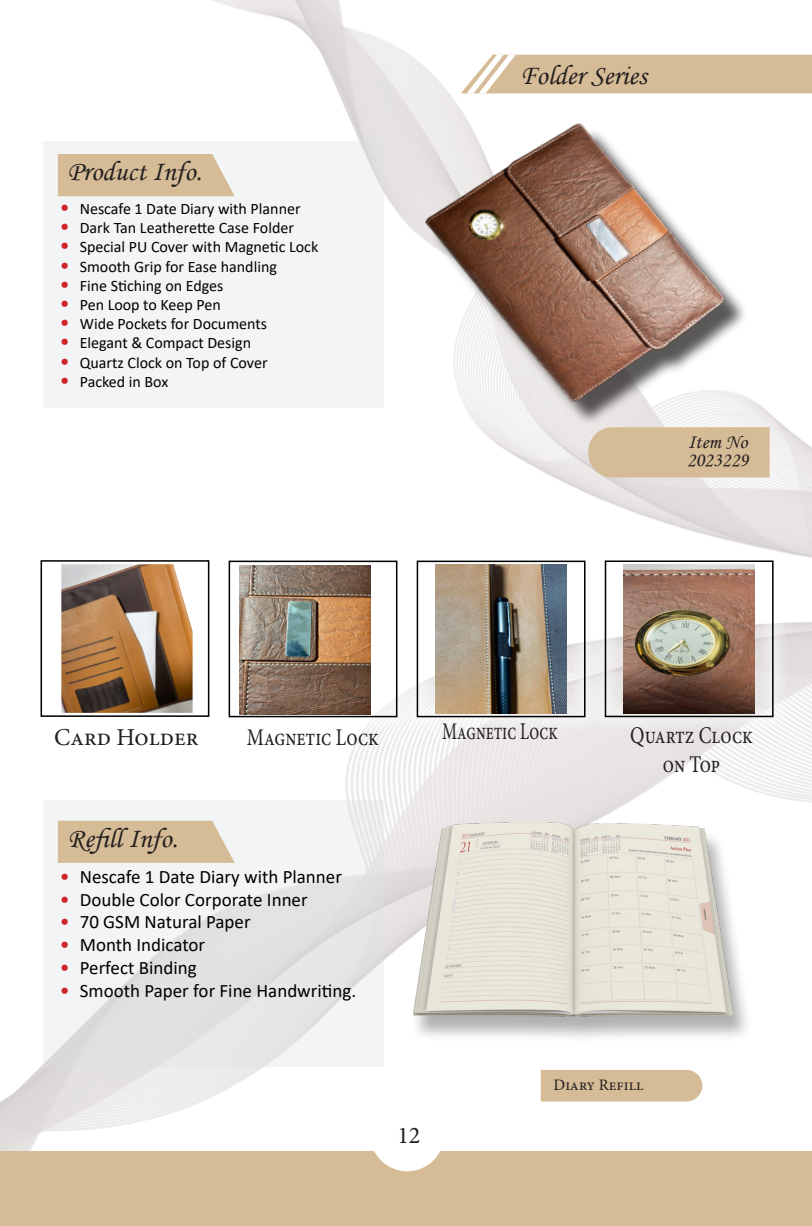
<style>
.page{position:relative;width:812px;height:1226px;background:#fff}
.page>*{position:absolute;margin:0;border:0;box-sizing:border-box;transform-origin:0 0}
.t1{font:28px "Monotype Corsiva";color:#231f20}
.t2{font:24.4px "Minion Pro";color:#231f20}
.t3{font:24px "Minion Pro";color:#231f20;scale:.8 1}
.t4{font:24px "Minion Pro";color:#231f20;scale:.7 1}
.t5{font:24px "Minion Pro";color:#231f20}
.t6{font:20px "Monotype Corsiva";color:#231f20}
.t7{font:19px "Calibri";color:#000}
.t8{font:16px "Calibri";color:#000}
.t9{font:16px "Minion Pro";color:#231f20}
.s1{font-size:20px;color:#d1232a}
</style>
<div class="page">
<img style="left:0;top:0;width:811px;height:1151px">
<div style="left:0;top:1151px;width:811px;height:75px;background:#d5bb96"></div>
<hr style="left:811px;top:1151px;width:1px;height:75px;background:#d5bb96">
<img style="left:407px;top:77px;width:399px;height:390px">
<div style="left:588px;top:427px;width:181px;height:50px;background:#d5bb96"></div>
<div style="left:370px;top:1097px;width:74px;height:74px;background:#fff;border-radius:50%"></div>
<svg style="left:454px;top:55px;width:358px;height:38px;background:#d9c1a0"></svg>
<div style="left:43px;top:141px;width:341px;height:267px;background:#f2f4f6"></div>
<svg style="left:29px;top:154px;width:206px;height:42px"></svg>
<div style="left:26px;top:546px;width:198px;height:185px;background:#fff"></div>
<div style="left:41px;top:560px;width:168px;height:157px;border:2px solid #000"></div>
<img style="left:61px;top:564px;width:132px;height:149px">
<div style="left:214px;top:546px;width:198px;height:185px;background:#fff"></div>
<div style="left:229px;top:561px;width:168px;height:156px;border:2px solid #000"></div>
<img style="left:239px;top:566px;width:132px;height:149px">
<svg style="left:402px;top:546px;width:188px;height:185px"></svg>
<div style="left:417px;top:561px;width:168px;height:156px;border:2px solid #000"></div>
<img style="left:435px;top:565px;width:132px;height:148px">
<svg style="left:590px;top:546px;width:198px;height:185px"></svg>
<div style="left:605px;top:560px;width:168px;height:157px;border:2px solid #000"></div>
<img style="left:623px;top:564px;width:132px;height:149px">
<svg style="left:43px;top:800px;width:341px;height:267px;fill:#f1f3f5"></svg>
<svg style="left:29px;top:821px;width:212px;height:42px"></svg>
<div style="left:410px;top:825px;width:343px;height:218px;background:#231f20;opacity:.35"></div>
<img style="left:413px;top:822px;width:320px;height:195px">
<div style="left:541px;top:1070px;width:161px;height:31px;background:#d5bb96"></div>
<p class="t1" style="left:68px;top:155px;width:136px">Product Info.</p>
<p class="t8" style="left:60px;top:198px;width:242px"><span class="s1">•</span> Nescafe 1 Date Diary with Planner</p>
<p class="t8" style="left:60px;top:217px;width:235px"><span class="s1">•</span> Dark Tan Leatherette Case Folder</p>
<p class="t8" style="left:60px;top:236px;width:260px"><span class="s1">•</span> Special PU Cover with Magnetic Lock</p>
<p class="t8" style="left:60px;top:255px;width:218px"><span class="s1">•</span> Smooth Grip for Ease handling</p>
<p class="t8" style="left:60px;top:274px;width:165px"><span class="s1">•</span> Fine Stiching on Edges</p>
<p class="t8" style="left:60px;top:294px;width:162px"><span class="s1">•</span> Pen Loop to Keep Pen</p>
<p class="t8" style="left:60px;top:313px;width:208px"><span class="s1">•</span> Wide Pockets for Documents</p>
<p class="t8" style="left:60px;top:332px;width:193px"><span class="s1">•</span> Elegant &amp; Compact Design</p>
<p class="t8" style="left:60px;top:351px;width:209px"><span class="s1">•</span> Quartz Clock on Top of Cover</p>
<p class="t8" style="left:60px;top:370px;width:110px"><span class="s1">•</span> Packed in Box</p>
<p class="t1" style="left:520px;top:58px;width:128px">Folder Series</p>
<p class="t6" style="left:687px;top:429px;width:61px">Item No</p>
<p class="t6" style="left:686px;top:447px;width:63px">2023229</p>
<p class="t2" style="left:54px;top:721px;width:146px">Card Holder</p>
<p class="t3" style="left:247px;top:721px;width:167px">Magnetic Lock</p>
<p class="t4" style="left:442px;top:715px;width:167px">Magnetic Lock</p>
<p class="t3" style="left:630px;top:719px;width:155px">Quartz Clock</p>
<p class="t3" style="left:663px;top:748px;width:73px">on Top</p>
<p class="t1" style="left:68px;top:821px;width:112px">Refill Info.</p>
<p class="t7" style="left:60px;top:863px;width:284px"><span class="s1">•</span> Nescafe 1 Date Diary with Planner</p>
<p class="t7" style="left:60px;top:886px;width:249px"><span class="s1">•</span> Double Color Corporate Inner</p>
<p class="t7" style="left:60px;top:909px;width:192px"><span class="s1">•</span> 70 GSM Natural Paper</p>
<p class="t7" style="left:60px;top:932px;width:147px"><span class="s1">•</span> Month Indicator</p>
<p class="t7" style="left:60px;top:954px;width:138px"><span class="s1">•</span> Perfect Binding</p>
<p class="t7" style="left:60px;top:977px;width:298px"><span class="s1">•</span> Smooth Paper for Fine Handwriting.</p>
<p class="t5" style="left:397px;top:1119px;width:25px">12</p>
<p class="t9" style="left:553px;top:1074px;width:91px">Diary Refill</p>
</div>
